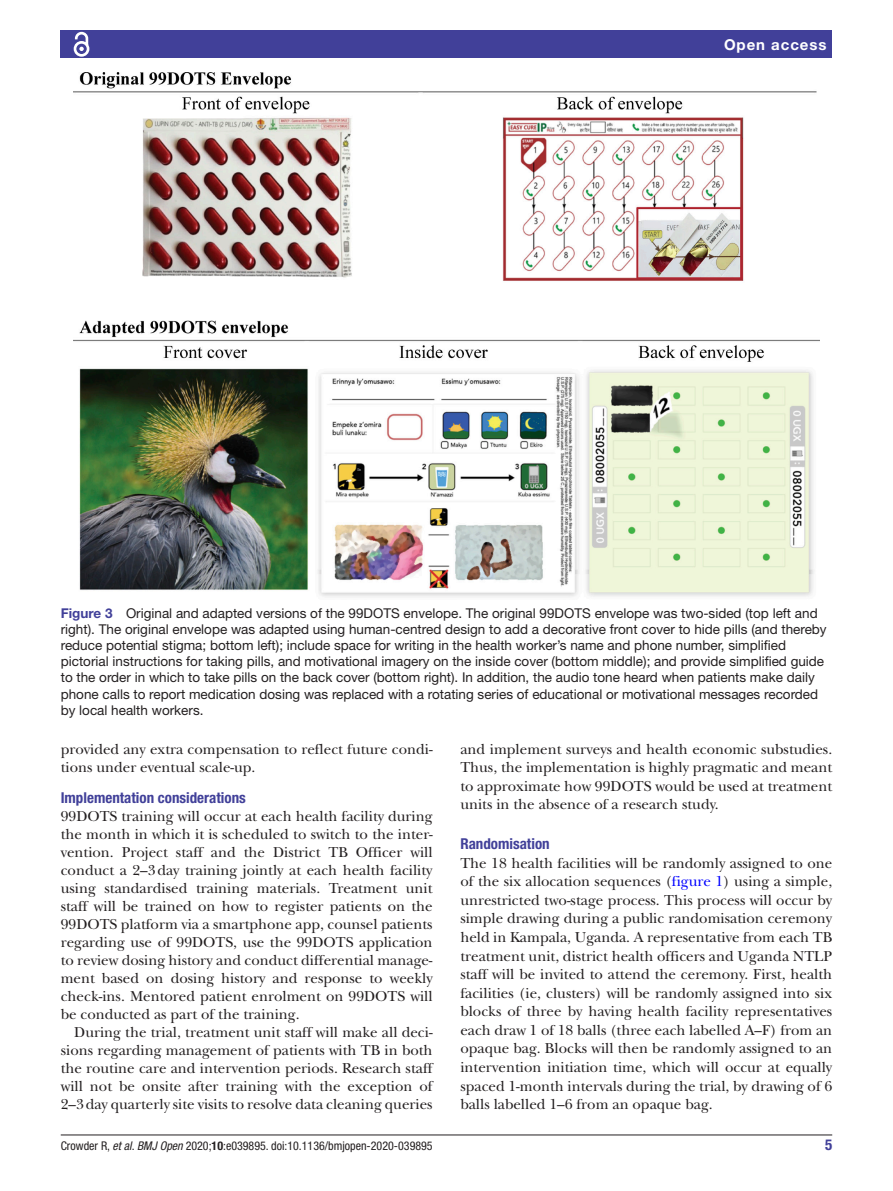
<style>
.page{position:relative;width:893px;height:1191px;background:#fff}
.page>*{position:absolute;margin:0;border:0;box-sizing:border-box;transform-origin:0 0}
.t1{font:15px/18px "New Baskerville";color:#231f20;text-align:justify}
.t2{font:700 condensed 15px "Helvetica Neue LT Std";color:#414099}
.t3{font:700 15px "Helvetica Neue LT Std";letter-spacing:.065em;color:#fff}
.t4{font:13.5px/16.2px "Helvetica Neue LT Std";color:#231f20}
.t5{font:condensed 12px "Helvetica Neue LT Std";color:#231f20}
.s1{font-weight:700;color:#414099}
.s2{color:#00f}
.s3{font-style:italic}
.s4{font-weight:700}
</style>
<div class="page">
<hr style="left:61px;top:1134px;width:771px;height:1px;background:#231f20">
<div style="left:61px;top:31px;width:771px;height:27px;background:#414099"></div>
<svg style="left:73px;top:31px;width:17px;height:26px"></svg>
<img style="left:73px;top:73px;width:747px;height:524px">
<p class="t3" style="left:724px;top:35px;width:104px">Open access</p>
<p class="t4" style="left:61px;top:604px;width:767px"><span class="s1">Figure 3</span> Original and adapted versions of the 99DOTS envelope. The original 99DOTS envelope was two-sided (top left and right). The original envelope was adapted using human-centred design to add a decorative front cover to hide pills (and thereby reduce potential stigma; bottom left); include space for writing in the health worker’s name and phone number, simplified pictorial instructions for taking pills, and motivational imagery on the inside cover (bottom middle); and provide simplified guide to the order in which to take pills on the back cover (bottom right). In addition, the audio tone heard when patients make daily phone calls to report medication dosing was replaced with a rotating series of educational or motivational messages recorded by local health workers.</p>
<p class="t1" style="left:61px;top:740px;width:373px">provided any extra compensation to reflect future condi&shy;tions under eventual scale-up.</p>
<p class="t2" style="left:61px;top:789px;width:187px">Implementation considerations</p>
<p class="t1" style="left:61px;top:807px;width:373px">99DOTS training will occur at each health facility during the month in which it is scheduled to switch to the inter&shy;vention. Project staff and the District TB Officer will conduct a 2–3day training jointly at each health facility using standardised training materials. Treatment unit staff will be trained on how to register patients on the 99DOTS platform via a smartphone app, counsel patients regarding use of 99DOTS, use the 99DOTS application to review dosing history and conduct differential manage&shy;ment based on dosing history and response to weekly check-ins. Mentored patient enrolment on 99DOTS will be conducted as part of the training.</p>
<p class="t1" style="left:61px;top:1023px;width:373px;text-indent:14px">During the trial, treatment unit staff will make all deci&shy;sions regarding management of patients with TB in both the routine care and intervention periods. Research staff will not be onsite after training with the exception of 2–3day quarterly site visits to resolve data cleaning queries</p>
<p class="t1" style="left:460px;top:739px;width:373px;line-height:18.6px">and implement surveys and health economic substudies.<br>Thus, the implementation is highly pragmatic and meant to approximate how 99DOTS would be used at treatment units in the absence of a research study.</p>
<p class="t2" style="left:460px;top:834px;width:91px">Randomisation</p>
<p class="t1" style="left:460px;top:853px;width:373px;line-height:18.6px">The 18 health facilities will be randomly assigned to one of the six allocation sequences (<span class="s2">figure 1</span>) using a simple, unrestricted two-stage process. This process will occur by simple drawing during a public randomisation ceremony held in Kampala, Uganda. A representative from each TB treatment unit, district health officers and Uganda NTLP staff will be invited to attend the ceremony. First, health facilities (ie, clusters) will be randomly assigned into six blocks of three by having health facility representatives each draw 1 of 18 balls (three each labelled A–F) from an opaque bag. Blocks will then be randomly assigned to an intervention initiation time, which will occur at equally spaced 1-month intervals during the trial, by drawing of 6 balls labelled 1–6 from an opaque bag.</p>
<p class="t5" style="left:61px;top:1138px;width:373px">Crowder R, <span class="s3">et al</span>. <span class="s3">BMJ Open</span> 2020;<span class="s4">10</span>:e039895. doi:10.1136/bmjopen-2020-039895</p>
<p class="t2" style="left:825px;top:1135px;width:9px">5</p>
</div>
